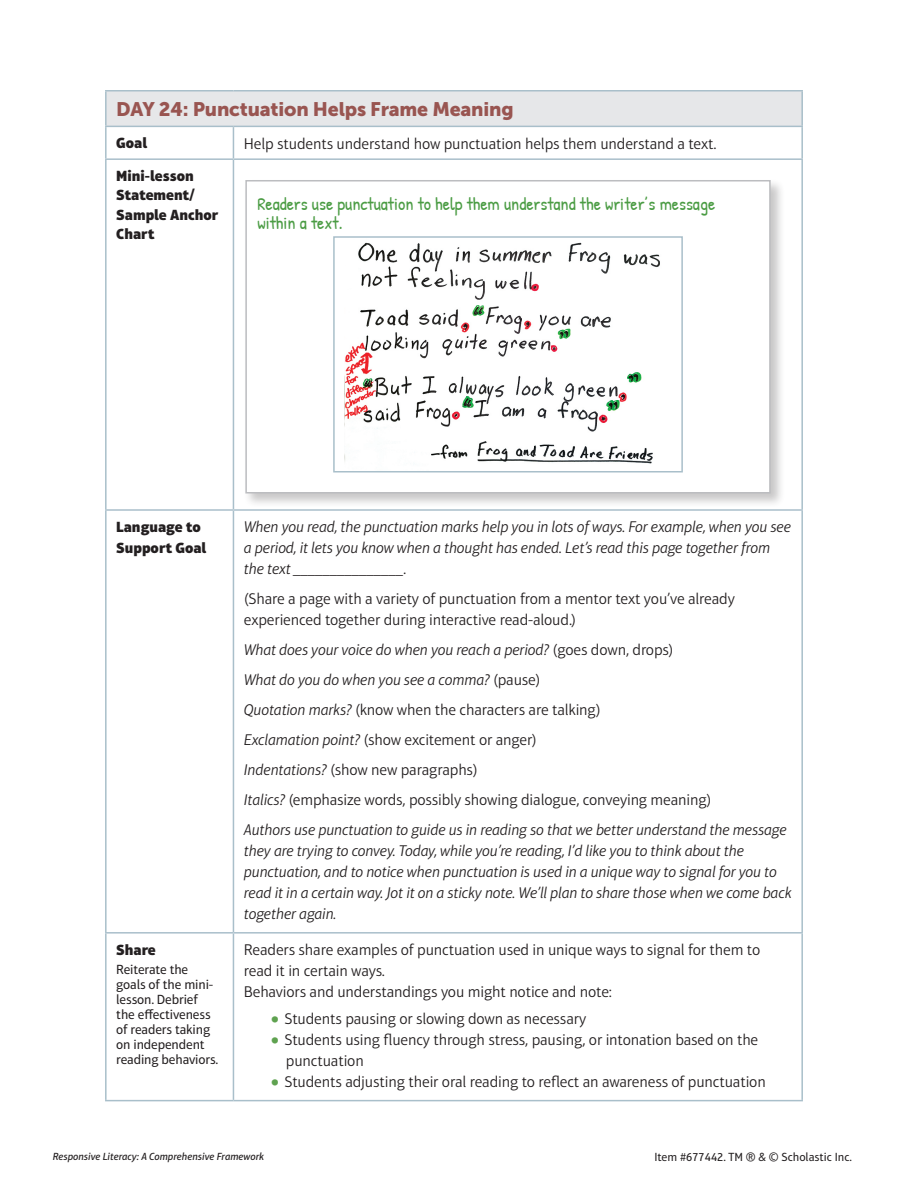
<style>
.page{position:relative;width:905px;height:1188px;background:#fff}
.page>*{position:absolute;margin:0;border:0;box-sizing:border-box;transform-origin:0 0}
.HEAD_B{font:19.5px "Museo Sans 900";letter-spacing:-.01em;color:#995551}
.HANDWRITING{font:18px/18.8px "Patrick Hand";color:#4b9c44}
.BODY_no_indent___spa{font:300 15.75px/21px "Aptifer Sans LT Pro";letter-spacing:-.01em;color:#231f20}
.BODY_no_indent___spa-2{font:italic 300 15.75px/21px "Aptifer Sans LT Pro";letter-spacing:-.01em;color:#231f20}
.BODY_no_indent{font:300 15.75px/21px "Aptifer Sans LT Pro";letter-spacing:-.01em;color:#231f20}
.HEAD_D{font:900 15px/19.5px "Aptifer Sans LT Pro";color:#231f20}
.SIDEBAR_BODY_LIGHT{font:13.5px/15px "Aptifer Sans LT Pro";letter-spacing:-.01em;color:#231f20}
.t1{font:12px "Aptifer Sans LT Pro";color:#231f20}
.t2{font:italic 500 10.5px "Aptifer Sans LT Pro";color:#231f20}
.s1{font-style:normal}
.s2{font-style:italic}
.s3{font-weight:900;font-size:21px;color:#5fa250}
</style>
<div class="page">
<div style="left:106px;top:91px;width:696px;height:35px;background:#e6e7e9"></div>
<hr style="left:105px;top:90px;width:128px;height:2px;background:#a9bfca">
<hr style="left:105px;top:92px;width:1px;height:34px;background:#a9bfca">
<hr style="left:233px;top:90px;width:569px;height:2px;background:#a9bfca">
<hr style="left:801px;top:92px;width:1px;height:34px;background:#a9bfca">
<hr style="left:105px;top:126px;width:128px;height:1px;background:#a9bfca">
<hr style="left:105px;top:127px;width:1px;height:31px;background:#a9bfca">
<hr style="left:233px;top:126px;width:569px;height:1px;background:#a9bfca">
<hr style="left:233px;top:127px;width:1px;height:31px;background:#a9bfca">
<hr style="left:801px;top:127px;width:1px;height:31px;background:#a9bfca">
<hr style="left:105px;top:158px;width:128px;height:2px;background:#a9bfca">
<hr style="left:105px;top:160px;width:1px;height:349px;background:#a9bfca">
<hr style="left:233px;top:158px;width:569px;height:2px;background:#a9bfca">
<hr style="left:233px;top:160px;width:1px;height:349px;background:#a9bfca">
<hr style="left:801px;top:160px;width:1px;height:349px;background:#a9bfca">
<hr style="left:105px;top:509px;width:128px;height:2px;background:#a9bfca">
<hr style="left:105px;top:511px;width:1px;height:421px;background:#a9bfca">
<hr style="left:233px;top:509px;width:569px;height:2px;background:#a9bfca">
<hr style="left:233px;top:511px;width:1px;height:421px;background:#a9bfca">
<hr style="left:801px;top:511px;width:1px;height:421px;background:#a9bfca">
<hr style="left:105px;top:932px;width:128px;height:2px;background:#a9bfca">
<hr style="left:105px;top:934px;width:1px;height:166px;background:#a9bfca">
<hr style="left:233px;top:932px;width:569px;height:2px;background:#a9bfca">
<hr style="left:233px;top:934px;width:1px;height:166px;background:#a9bfca">
<hr style="left:801px;top:934px;width:1px;height:166px;background:#a9bfca">
<hr style="left:105px;top:1100px;width:128px;height:1px;background:#a9bfca">
<hr style="left:233px;top:1100px;width:569px;height:1px;background:#a9bfca">
<div style="left:243px;top:178px;width:542px;height:330px;background:#231f20;opacity:.25"></div>
<div style="left:246px;top:181px;width:524px;height:312px;background:#fff"></div>
<div style="left:245px;top:180px;width:525px;height:314px;border:2px solid #bcbdc0"></div>
<img style="left:344px;top:242px;width:316px;height:222px">
<div style="left:333px;top:236px;width:349px;height:236px;border:2px solid #a9bfca"></div>
<p class="HEAD_B" style="left:116px;top:98px;width:399px">DAY 24: Punctuation Helps Frame Meaning</p>
<p class="HEAD_D" style="left:116px;top:133px;width:32px">Goal</p>
<p class="BODY_no_indent___spa" style="left:244px;top:133px;width:474px">Help students understand how punctuation helps them understand a text.</p>
<p class="HEAD_D" style="left:116px;top:166px;width:103px">Mini-lesson<br>Statement/<br>Sample Anchor<br>Chart</p>
<p class="HANDWRITING" style="left:257px;top:194px;width:459px">Readers use punctuation to help them understand the writer’s message within a text.</p>
<p class="HEAD_D" style="left:116px;top:516px;width:92px;line-height:21px">Language to<br>Support Goal</p>
<p class="BODY_no_indent___spa-2" style="left:244px;top:517px;width:548px">When you read, the punctuation marks help you in lots of ways. For example, when you see a period, it lets you know when a thought has ended. Let’s read this page together from the text _______________.</p>
<p class="BODY_no_indent___spa" style="left:244px;top:589px;width:492px">(Share a page with a variety of punctuation from a mentor text you’ve already experienced together during interactive read-aloud.)</p>
<p class="BODY_no_indent___spa-2" style="left:244px;top:640px;width:431px">What does your voice do when you reach a period? <span class="s1">(goes down, drops)</span></p>
<p class="BODY_no_indent___spa-2" style="left:244px;top:670px;width:298px">What do you do when you see a comma? <span class="s1">(pause)</span></p>
<p class="BODY_no_indent___spa" style="left:244px;top:700px;width:358px"><span class="s2">Quotation marks?</span> (know when the characters are talking)</p>
<p class="BODY_no_indent___spa" style="left:244px;top:730px;width:294px"><span class="s2">Exclamation point?</span> (show excitement or anger)</p>
<p class="BODY_no_indent___spa" style="left:244px;top:760px;width:235px"><span class="s2">Indentations?</span> (show new paragraphs)</p>
<p class="BODY_no_indent___spa" style="left:244px;top:790px;width:469px"><span class="s2">Italics?</span> (emphasize words, possibly showing dialogue, conveying meaning)</p>
<p class="BODY_no_indent___spa-2" style="left:244px;top:820px;width:549px">Authors use punctuation to guide us in reading so that we better understand the message they are trying to convey. Today, while you’re reading, I’d like you to think about the punctuation, and to notice when punctuation is used in a unique way to signal for you to read it in a certain way. Jot it on a sticky note. We’ll plan to share those when we come back together again.</p>
<p class="HEAD_D" style="left:116px;top:939px;width:41px">Share</p>
<p class="SIDEBAR_BODY_LIGHT" style="left:116px;top:962px;width:103px">Reiterate the goals of the mini&shy;lesson. Debrief the effectiveness of readers taking on independent reading behaviors.</p>
<p class="BODY_no_indent" style="left:244px;top:939px;width:518px">Readers share examples of punctuation used in unique ways to signal for them to read it in certain ways.</p>
<p class="BODY_no_indent___spa" style="left:244px;top:981px;width:369px">Behaviors and understandings you might notice and note:</p>
<p class="BODY_no_indent___spa" style="left:271px;top:1008px;width:317px"><span class="s3">•</span> Students pausing or slowing down as necessary</p>
<p class="BODY_no_indent___spa" style="left:286px;top:1029px;width:474px;text-indent:-15px"><span class="s3">•</span> Students using fluency through stress, pausing, or intonation based on the punctuation</p>
<p class="BODY_no_indent___spa" style="left:271px;top:1071px;width:496px"><span class="s3">•</span> Students adjusting their oral reading to reflect an awareness of punctuation</p>
<p class="t2" style="left:53px;top:1151px;width:213px">Responsive Literacy: A Comprehensive Framework</p>
<p class="t1" style="left:654px;top:1150px;width:199px">Item #677442. TM ® &amp; © Scholastic Inc.</p>
</div>
